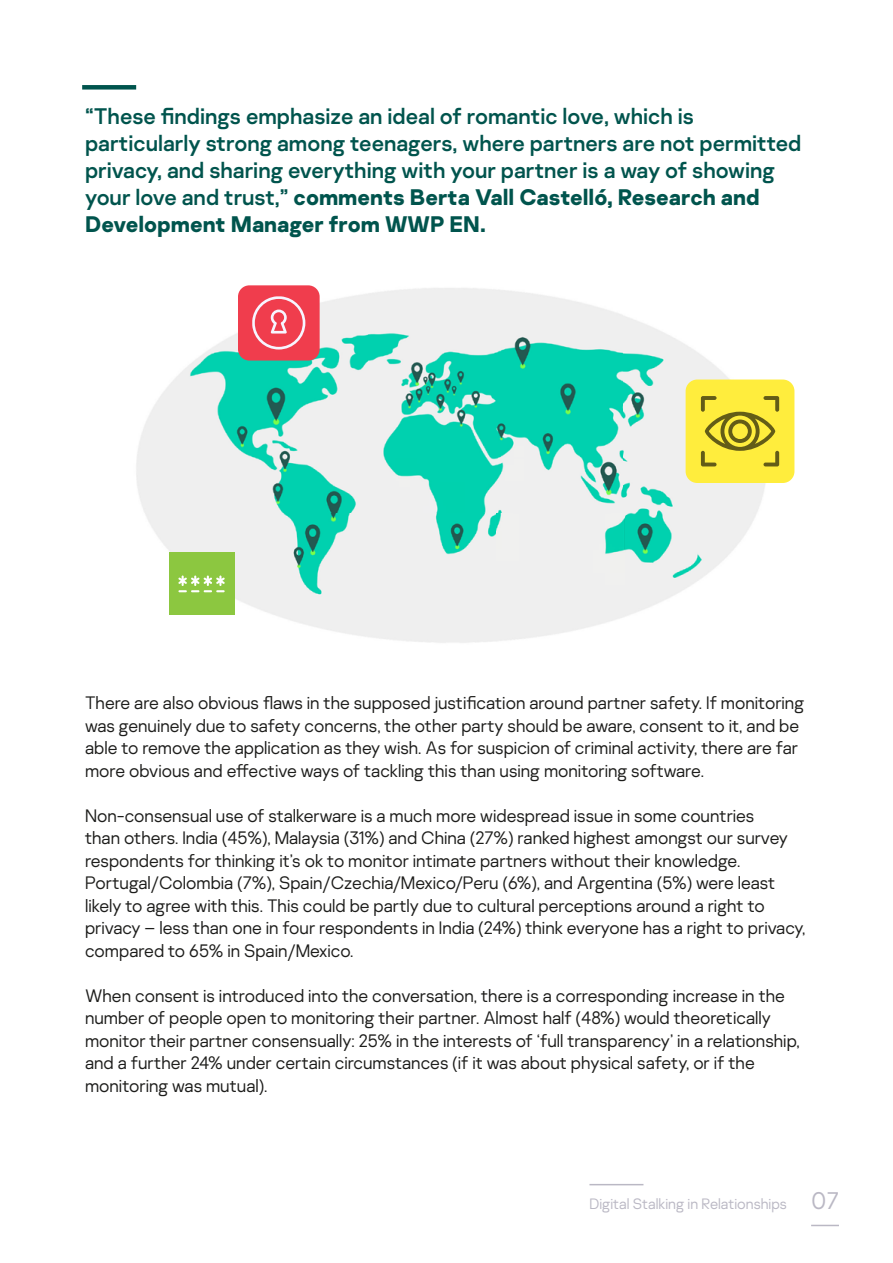
<style>
.page{position:relative;width:893px;height:1263px;background:#fff}
.page>*{position:absolute;margin:0;border:0;box-sizing:border-box;transform-origin:0 0}
.t1{font:300 24px "Kaspersky Sans";color:#bab8c4}
.t2{font:22.5px/27px "Kaspersky Sans";color:#00544d}
.t3{font:300 18px/22.5px "Kaspersky Sans";color:#1d1d1b}
.t4{font:300 15px "Kaspersky Sans";color:#bab8c4}
.s1{font-weight:700}
</style>
<div class="page">
<svg style="left:811px;top:1225px;width:28px;height:1px"></svg>
<img style="left:136px;top:286px;width:658px;height:357px">
<div style="left:82px;top:85px;width:54px;height:5px;background:#00544d"></div>
<div style="left:686px;top:379px;width:108px;height:104px;background:#ffed3d;border-radius:12px"></div>
<svg style="left:701px;top:396px;width:78px;height:70px"></svg>
<div style="left:238px;top:285px;width:82px;height:76px;background:#f03d4d;border-radius:11px"></div>
<svg style="left:252px;top:296px;width:53px;height:53px"></svg>
<div style="left:169px;top:553px;width:65px;height:62px;background:#8cc740"></div>
<svg style="left:178px;top:575px;width:47px;height:17px"></svg>
<hr style="left:589px;top:1184px;width:54px;height:1px;background:#bab8c4">
<p class="t2" style="left:85px;top:103px;width:718px">“These findings emphasize an ideal of romantic love, which is particularly strong among teenagers, where partners are not permitted privacy, and sharing everything with your partner is a way of showing your love and trust,” <span class="s1">comments Berta Vall Castelló, Research and Development Manager from WWP EN.</span></p>
<p class="t3" style="left:85px;top:692px;width:721px">There are also obvious flaws in the supposed justification around partner safety. If monitoring was genuinely due to safety concerns, the other party should be aware, consent to it, and be able to remove the application as they wish. As for suspicion of criminal activity, there are far more obvious and effective ways of tackling this than using monitoring software.</p>
<p class="t3" style="left:85px;top:804px;width:722px">Non-consensual use of stalkerware is a much more widespread issue in some countries<br>than others. India (45%), Malaysia (31%) and China (27%) ranked highest amongst our survey respondents for thinking it’s ok to monitor intimate partners without their knowledge.<br>Portugal/Colombia (7%), Spain/Czechia/Mexico/Peru (6%), and Argentina (5%) were least likely to agree with this. This could be partly due to cultural perceptions around a right to privacy – less than one in four respondents in India (24%) think everyone has a right to privacy, compared to 65% in Spain/Mexico.</p>
<p class="t3" style="left:85px;top:984px;width:716px">When consent is introduced into the conversation, there is a corresponding increase in the number of people open to monitoring their partner. Almost half (48%) would theoretically monitor their partner consensually: 25% in the interests of ‘full transparency’ in a relationship, and a further 24% under certain circumstances (if it was about physical safety, or if the monitoring was mutual).</p>
<p class="t4" style="left:589px;top:1195px;width:199px">Digital Stalking in Relationships</p>
<h1 class="t1" style="left:811px;top:1186px;width:29px">07</h1>
</div>
